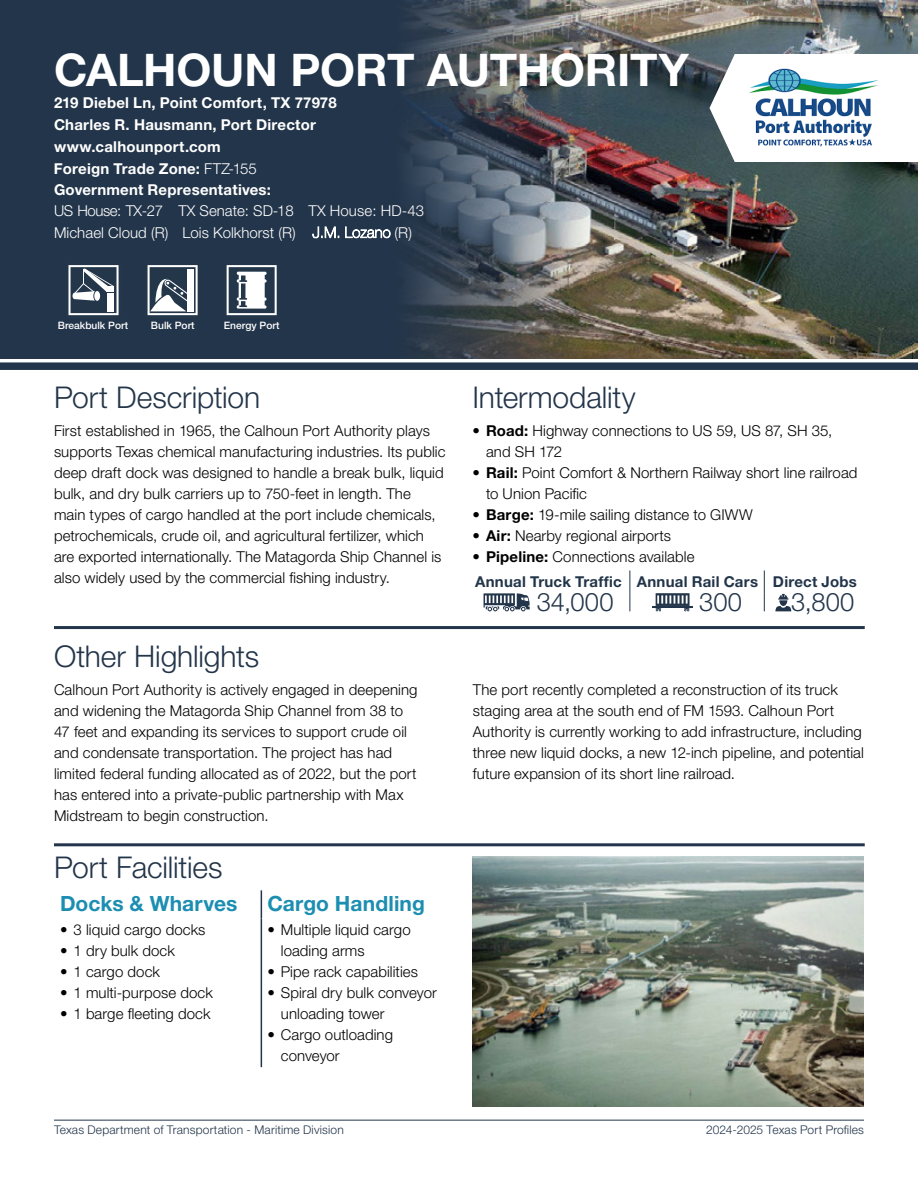
<style>
.page{position:relative;width:918px;height:1188px;background:#fff}
.page>*{position:absolute;margin:0;border:0;box-sizing:border-box;transform-origin:0 0}
.Pg1_Title{font:700 45px "Helvetica Neue LT Std";letter-spacing:-.005em;color:#fff}
.body_subtitle{font:300 30px "Helvetica Neue LT Std";letter-spacing:-.005em;color:#23354a}
.body{font:300 25.5px "Helvetica Neue LT Std";letter-spacing:.01em;color:#23354a}
.facility_table_head{font:700 21px "Helvetica Neue LT Std";letter-spacing:.005em;color:#1b8eb1}
.body-2{font:300 15px/21px "Helvetica Neue LT Std";letter-spacing:.005em;color:#000}
.body-3{font:700 15px/21.6px "Helvetica Neue LT Std";letter-spacing:.015em;color:#fff}
.body-4{font:700 15px "Helvetica Neue LT Std";letter-spacing:.015em;color:#23354a}
.t1{font:300 12px "Helvetica Neue LT Std";letter-spacing:.015em;color:#23354a}
.t2{font:500 10.2px "Helvetica Neue LT Std";color:#fff}
.s1{font-weight:300}
.s2{font-weight:100}
.s3{font-weight:700}
</style>
<div class="page">
<hr style="left:54px;top:1120px;width:810px;height:1px;background:#23354a">
<div style="left:0;top:0;width:918px;height:359px;background:#23354a"></div>
<img style="left:406px;top:0;width:512px;height:359px">
<svg style="left:261px;top:890px;width:1px;height:28px"></svg>
<hr style="left:261px;top:918px;width:1px;height:149px;background:#23354a">
<svg style="left:226px;top:265px;width:51px;height:51px"></svg>
<svg style="left:227px;top:265px;width:50px;height:50px"></svg>
<svg style="left:68px;top:315px;width:51px;height:1px"></svg>
<svg style="left:68px;top:265px;width:51px;height:50px"></svg>
<svg style="left:147px;top:265px;width:51px;height:51px"></svg>
<svg style="left:148px;top:265px;width:50px;height:50px"></svg>
<div style="left:187px;top:269px;width:7px;height:42px;background:#fff"></div>
<hr style="left:54px;top:626px;width:811px;height:3px;background:#23354a">
<div style="left:0;top:362px;width:918px;height:8px;background:#23354a"></div>
<hr style="left:54px;top:843px;width:811px;height:3px;background:#23354a">
<svg style="left:630px;top:570px;width:1px;height:41px"></svg>
<svg style="left:764px;top:570px;width:1px;height:41px"></svg>
<svg style="left:484px;top:593px;width:46px;height:18px"></svg>
<svg style="left:653px;top:593px;width:39px;height:18px"></svg>
<svg style="left:775px;top:594px;width:16px;height:17px"></svg>
<img style="left:472px;top:856px;width:392px;height:251px">
<svg style="left:710px;top:54px;width:208px;height:108px;background:#e8eaeb"></svg>
<img style="left:749px;top:65px;width:130px;height:86px">
<p class="Pg1_Title" style="left:54px;top:42px;width:636px">CALHOUN PORT AUTHORITY</p>
<p class="body-3" style="left:54px;top:92px;width:372px">219 Diebel Ln, Point Comfort, TX 77978<br>Charles R. Hausmann, Port Director www.calhounport.com<br>Foreign Trade Zone: <span class="s1">FTZ-155<br></span>Government Representatives:<br><span class="s1">US House: TX-27 TX Senate: SD-18 TX House: HD-43<br>Michael Cloud (R) Lois Kolkhorst (R)</span> <span class="s2">J.M. Lozano</span> <span class="s1">(R)</span></p>
<p class="t2" style="left:58px;top:319px;width:72px">Breakbulk Port</p>
<p class="t2" style="left:151px;top:319px;width:45px">Bulk Port</p>
<p class="t2" style="left:224px;top:319px;width:57px">Energy Port</p>
<p class="body_subtitle" style="left:54px;top:379px;width:208px">Port Description</p>
<p class="body-2" style="left:54px;top:420px;width:393px">First established in 1965, the Calhoun Port Authority plays supports Texas chemical manufacturing industries. Its public deep draft dock was designed to handle a break bulk, liquid bulk, and dry bulk carriers up to 750-feet in length. The main types of cargo handled at the port include chemicals, petrochemicals, crude oil, and agricultural fertilizer, which are exported internationally. The Matagorda Ship Channel is also widely used by the commercial fishing industry.</p>
<p class="body_subtitle" style="left:472px;top:379px;width:165px">Intermodality</p>
<p class="body-2" style="left:486px;top:420px;width:348px;text-indent:-14px">• <span class="s3">Road:</span> Highway connections to US 59, US 87, SH 35, and SH 172</p>
<p class="body-2" style="left:486px;top:462px;width:373px;text-indent:-14px">• <span class="s3">Rail:</span> Point Comfort &amp; Northern Railway short line railroad to Union Pacific</p>
<p class="body-2" style="left:472px;top:504px;width:282px">• <span class="s3">Barge:</span> 19-mile sailing distance to GIWW</p>
<p class="body-2" style="left:472px;top:525px;width:200px">• <span class="s3">Air:</span> Nearby regional airports</p>
<p class="body-2" style="left:472px;top:546px;width:224px">• <span class="s3">Pipeline:</span> Connections available</p>
<p class="body-4" style="left:475px;top:573px;width:148px">Annual Truck Traffic</p>
<p class="body-4" style="left:637px;top:573px;width:123px">Annual Rail Cars</p>
<p class="body-4" style="left:773px;top:573px;width:85px">Direct Jobs</p>
<p class="body" style="left:537px;top:587px;width:78px">34,000</p>
<p class="body" style="left:699px;top:587px;width:44px">300</p>
<p class="body" style="left:791px;top:587px;width:65px">3,800</p>
<p class="body_subtitle" style="left:54px;top:638px;width:207px">Other Highlights</p>
<p class="body-2" style="left:54px;top:679px;width:365px">Calhoun Port Authority is actively engaged in deepening and widening the Matagorda Ship Channel from 38 to 47 feet and expanding its services to support crude oil and condensate transportation. The project has had limited federal funding allocated as of 2022, but the port has entered into a private-public partnership with Max Midstream to begin construction.</p>
<p class="body-2" style="left:473px;top:679px;width:393px">The port recently completed a reconstruction of its truck staging area at the south end of FM 1593. Calhoun Port Authority is currently working to add infrastructure, including three new liquid docks, a new 12-inch pipeline, and potential future expansion of its short line railroad.</p>
<p class="body_subtitle" style="left:54px;top:849px;width:170px">Port Facilities</p>
<p class="facility_table_head" style="left:60px;top:891px;width:179px">Docks &amp; Wharves</p>
<p class="facility_table_head" style="left:267px;top:891px;width:159px">Cargo Handling</p>
<p class="body-2" style="left:60px;top:919px;width:147px">• 3 liquid cargo docks</p>
<p class="body-2" style="left:60px;top:940px;width:117px">• 1 dry bulk dock</p>
<p class="body-2" style="left:60px;top:961px;width:102px">• 1 cargo dock</p>
<p class="body-2" style="left:60px;top:982px;width:154px">• 1 multi-purpose dock</p>
<p class="body-2" style="left:60px;top:1003px;width:152px">• 1 barge fleeting dock</p>
<p class="body-2" style="left:281px;top:919px;width:131px;text-indent:-14px">• Multiple liquid cargo loading arms</p>
<p class="body-2" style="left:267px;top:961px;width:152px">• Pipe rack capabilities</p>
<p class="body-2" style="left:281px;top:982px;width:157px;text-indent:-14px">• Spiral dry bulk conveyor unloading tower</p>
<p class="body-2" style="left:281px;top:1024px;width:114px;text-indent:-14px">• Cargo outloading conveyor</p>
<p class="t1" style="left:54px;top:1122px;width:291px">Texas Department of Transportation - Maritime Division</p>
<p class="t1" style="left:706px;top:1122px;width:159px">2024-2025 Texas Port Profiles</p>
</div>
